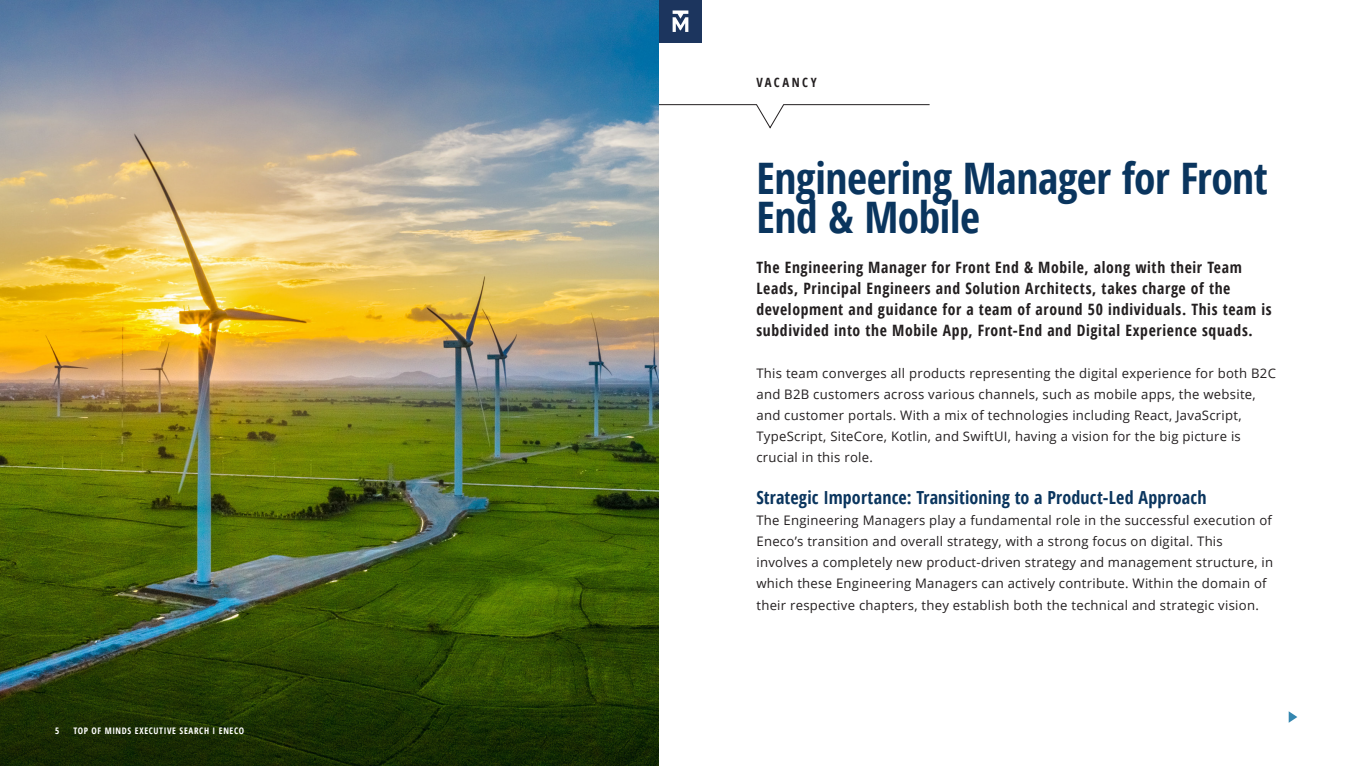
<style>
.page{position:relative;width:1361px;height:766px;background:#fff}
.page>*{position:absolute;margin:0;border:0;box-sizing:border-box;transform-origin:0 0}
.Page_header_kopie{font:700 condensed 43.42px/38.5px "Open Sans";letter-spacing:-.01em;color:#0a355e}
.t1{font:700 condensed 18px "Open Sans";letter-spacing:.01em;color:#0a355e}
.t2{font:700 condensed 15.67px/21px "Open Sans";letter-spacing:.04em;color:#231f20}
.t3{font:13.12px/21px "Open Sans";letter-spacing:.02em;color:#231f20}
.t4{font:700 condensed 12.75px "Open Sans";letter-spacing:.19em;color:#231f20}
.t5{font:700 condensed 9px "Open Sans";letter-spacing:.07em;color:#fff}
</style>
<div class="page">
<svg style="left:658px;top:104px;width:272px;height:24px"></svg>
<img style="left:0;top:0;width:658px;height:765px">
<svg style="left:1288px;top:711px;width:9px;height:11px"></svg>
<div style="left:659px;top:0;width:43px;height:43px;background:#1c355e"></div>
<svg style="left:672px;top:10px;width:16px;height:22px"></svg>
<p class="t5" style="left:55px;top:724px;width:6px">5</p>
<p class="t5" style="left:73px;top:724px;width:172px">TOP OF MINDS EXECUTIVE SEARCH I ENECO</p>
<p class="t4" style="left:756px;top:73px;width:62px">VACANCY</p>
<p class="Page_header_kopie" style="left:756px;top:158px;width:513px">Engineering Manager for Front<br>End &amp; Mobile</p>
<p class="t2" style="left:756px;top:256px;width:517px">The Engineering Manager for Front End &amp; Mobile, along with their Team Leads, Principal Engineers and Solution Architects, takes charge of the development and guidance for a team of around 50 individuals. This team is subdivided into the Mobile App, Front-End and Digital Experience squads.</p>
<p class="t3" style="left:756px;top:362px;width:521px">This team converges all products representing the digital experience for both B2C and B2B customers across various channels, such as mobile apps, the website, and customer portals. With a mix of technologies including React, JavaScript, TypeScript, SiteCore, Kotlin, and SwiftUI, having a vision for the big picture is crucial in this role.</p>
<p class="t1" style="left:756px;top:485px;width:451px">Strategic Importance: Transitioning to a Product-Led Approach</p>
<p class="t3" style="left:756px;top:509px;width:518px">The Engineering Managers play a fundamental role in the successful execution of Eneco’s transition and overall strategy, with a strong focus on digital. This involves a completely new product-driven strategy and management structure, in which these Engineering Managers can actively contribute. Within the domain of their respective chapters, they establish both the technical and strategic vision.</p>
</div>
